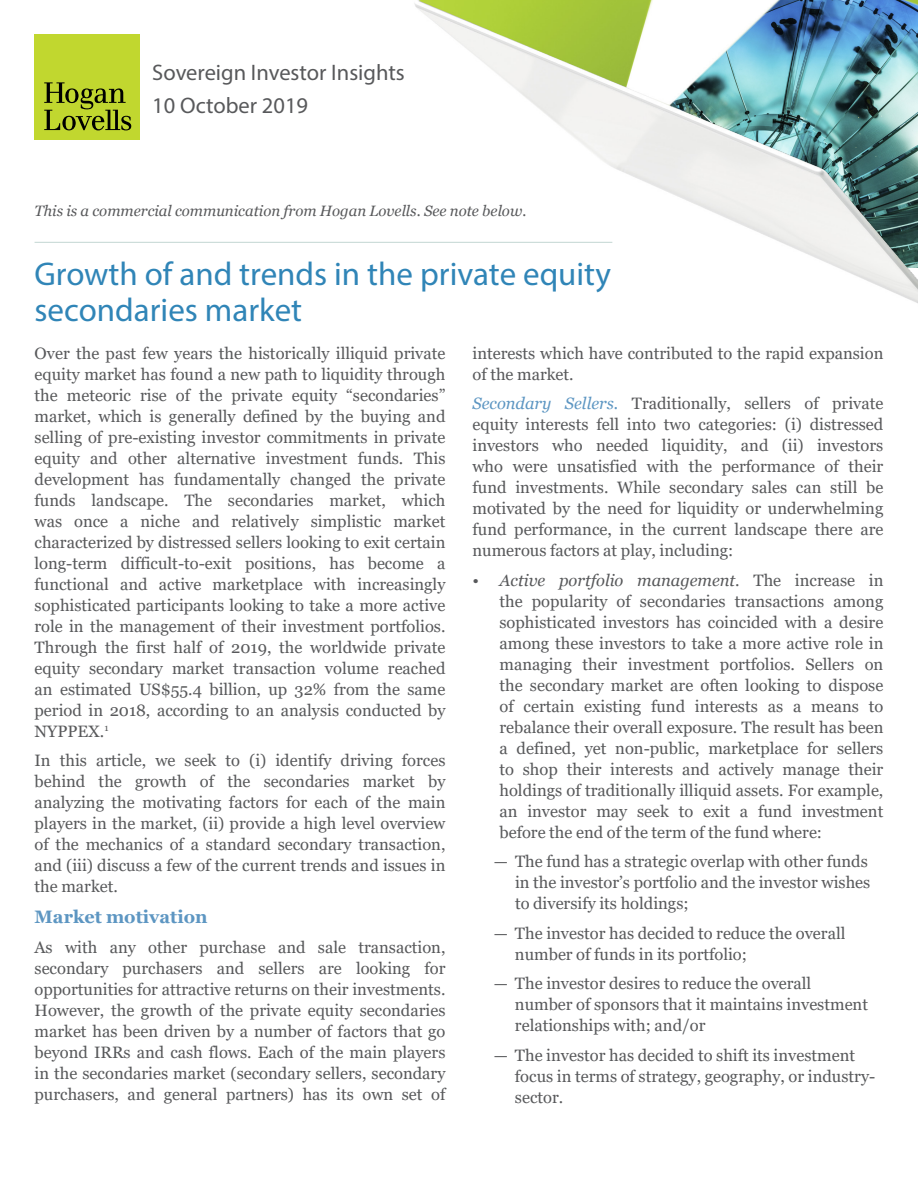
<style>
.page{position:relative;width:918px;height:1188px;background:#fff}
.page>*{position:absolute;margin:0;border:0;box-sizing:border-box;transform-origin:0 0}
.t1{font:33px/36px "Myriad Pro";color:#3085b7}
.t2{font:22.5px/33.8px "Myriad Pro";color:#58595b}
.t3{font:700 18px "Georgia";color:#5d96c2}
.t4{font:16.5px/21px "Georgia";color:#58595b;text-align:justify}
.t5{font:italic 15px "Georgia";color:#58595b}
.s1{font-style:italic;color:#5d96c2}
.s2{font-style:italic}
</style>
<div class="page">
<img style="left:395px;top:0;width:523px;height:303px">
<div style="left:35px;top:35px;width:105px;height:105px;background:#c1d72f"></div>
<svg style="left:44px;top:82px;width:87px;height:48px"></svg>
<hr style="left:35px;top:242px;width:577px;height:1px;background:#c3d6d2">
<h2 class="t2" style="left:152px;top:55px;width:254px">Sovereign Investor Insights<br>10 October 2019</h2>
<p class="t5" style="left:35px;top:201px;width:493px">This is a commercial communication from Hogan Lovells. See note below.</p>
<h1 class="t1" style="left:35px;top:256px;width:578px">Growth of and trends in the private equity secondaries market</h1>
<p class="t4" style="left:35px;top:343px;width:412px">Over the past few years the historically illiquid private equity market has found a new path to liquidity through the meteoric rise of the private equity “secondaries” market, which is generally defined by the buying and selling of pre-existing investor commitments in private equity and other alternative investment funds. This development has fundamentally changed the private funds landscape. The secondaries market, which was once a niche and relatively simplistic market characterized by distressed sellers looking to exit certain long-term difficult-to-exit positions, has become a functional and active marketplace with increasingly sophisticated participants looking to take a more active role in the management of their investment portfolios.<br>Through the first half of 2019, the worldwide private equity secondary market transaction volume reached an estimated US$55.4 billion, up 32% from the same period in 2018, according to an analysis conducted by NYPPEX.<sup>1</sup></p>
<p class="t4" style="left:35px;top:750px;width:412px">In this article, we seek to (i) identify driving forces behind the growth of the secondaries market by analyzing the motivating factors for each of the main players in the market, (ii) provide a high level overview of the mechanics of a standard secondary transaction, and (iii) discuss a few of the current trends and issues in the market.</p>
<p class="t3" style="left:35px;top:905px;width:175px">Market motivation</p>
<p class="t4" style="left:35px;top:937px;width:412px">As with any other purchase and sale transaction, secondary purchasers and sellers are looking for opportunities for attractive returns on their investments.<br>However, the growth of the private equity secondaries market has been driven by a number of factors that go beyond IRRs and cash flows. Each of the main players in the secondaries market (secondary sellers, secondary purchasers, and general partners) has its own set of</p>
<p class="t4" style="left:473px;top:343px;width:412px">interests which have contributed to the rapid expansion of the market.</p>
<p class="t4" style="left:473px;top:393px;width:412px"><span class="s1">Secondary Sellers.</span> Traditionally, sellers of private equity interests fell into two categories: (i) distressed investors who needed liquidity, and (ii) investors who were unsatisfied with the performance of their fund investments. While secondary sales can still be motivated by the need for liquidity or underwhelming fund performance, in the current landscape there are numerous factors at play, including:</p>
<p class="t4" style="left:499px;top:570px;width:385px;text-indent:-27px"><span class="s2">• Active portfolio management</span>. The increase in the popularity of secondaries transactions among sophisticated investors has coincided with a desire among these investors to take a more active role in managing their investment portfolios. Sellers on the secondary market are often looking to dispose of certain existing fund interests as a means to rebalance their overall exposure. The result has been a defined, yet non-public, marketplace for sellers to shop their interests and actively manage their holdings of traditionally illiquid assets. For example, an investor may seek to exit a fund investment before the end of the term of the fund where:</p>
<p class="t4" style="left:515px;top:851px;width:357px;text-align:left;text-indent:-21px">— The fund has a strategic overlap with other funds in the investor’s portfolio and the investor wishes to diversify its holdings;</p>
<p class="t4" style="left:515px;top:923px;width:332px;text-indent:-21px">— The investor has decided to reduce the overall number of funds in its portfolio;</p>
<p class="t4" style="left:515px;top:973px;width:355px;text-align:left;text-indent:-21px">— The investor desires to reduce the overall number of sponsors that it maintains investment relationships with; and/or</p>
<p class="t4" style="left:515px;top:1045px;width:362px;text-align:left;text-indent:-21px">— The investor has decided to shift its investment focus in terms of strategy, geography, or industry&shy;sector.</p>
</div>
